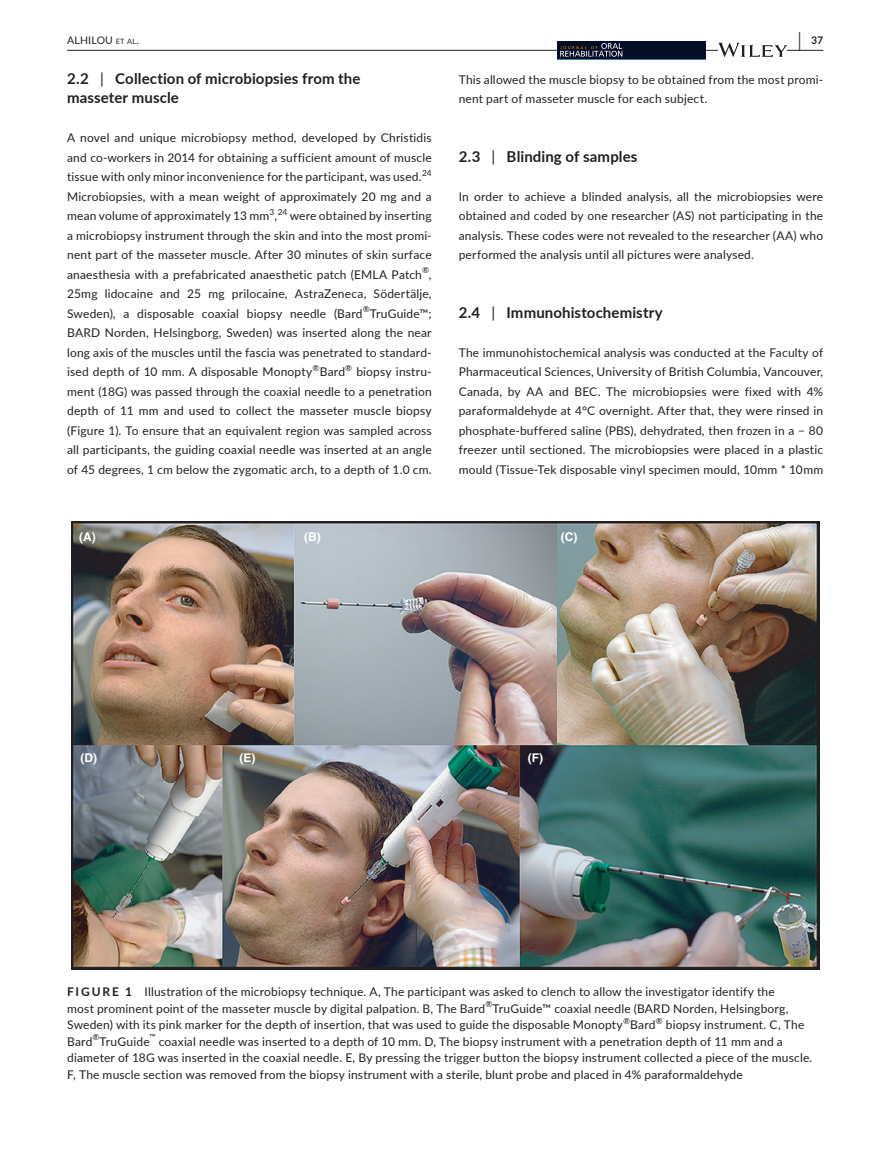
<style>
.page{position:relative;width:893px;height:1174px;background:#fff}
.page>*{position:absolute;margin:0;border:0;box-sizing:border-box;transform-origin:0 0}
.t1{font:700 19.5px "Lato";color:#231f20;scale:.48 1}
.t2{font:700 15px/19.5px "Lato";letter-spacing:.005em;color:#231f20}
.t3{font:12px/19.5px "Lato";letter-spacing:.015em;color:#231f20;text-align:justify}
.t4{font:700 12px "Helvetica";color:#fff}
.t5{font:10.5px "Lato";letter-spacing:.015em;color:#231f20}
.t6{font:700 10.5px "Lato";color:#231f20}
.t7{font:8.4px "Lato";color:#231f20}
.s1{font-size:7.35px}
.s2{font-weight:400}
.s3{font-weight:700}
</style>
<div class="page">
<hr style="left:67px;top:50px;width:756px;height:1px;background:#231f20">
<div style="left:557px;top:41px;width:149px;height:19px;background:#050c26"></div>
<hr style="left:557px;top:59px;width:149px;height:1px;background:#3e8690">
<svg style="left:560px;top:43px;width:62px;height:14px"></svg>
<svg style="left:718px;top:43px;width:69px;height:14px"></svg>
<img style="left:71px;top:521px;width:748px;height:448px">
<h1 class="t1" style="left:798px;top:25px;width:7px">|</h1>
<p class="t5" style="left:67px;top:33px;width:73px">ALHILOU <span class="s1">et al</span>.</p>
<p class="t6" style="left:811px;top:33px;width:14px">37</p>
<p class="t2" style="left:67px;top:68px;width:295px">2.2 <span class="s2">|</span> Collection of microbiopsies from the masseter muscle</p>
<p class="t3" style="left:67px;top:128px;width:366px">A novel and unique microbiopsy method, developed by Christidis and co-workers in 2014 for obtaining a sufficient amount of muscle tissue with only minor inconvenience for the participant, was used.</p>
<p class="t3" style="left:459px;top:69px;width:366px">This allowed the muscle biopsy to be obtained from the most promi&shy;nent part of masseter muscle for each subject.</p>
<p class="t2" style="left:459px;top:146px;width:180px">2.3 <span class="s2">|</span> Blinding of samples</p>
<p class="t3" style="left:459px;top:186px;width:366px">In order to achieve a blinded analysis, all the microbiopsies were obtained and coded by one researcher (AS) not participating in the analysis. These codes were not revealed to the researcher (AA) who performed the analysis until all pictures were analysed.</p>
<p class="t7" style="left:422px;top:167px;width:11px">24</p>
<p class="t3" style="left:67px;top:186px;width:366px">Microbiopsies, with a mean weight of approximately 20 mg and a mean volume of approximately 13 mm ,</p>
<p class="t7" style="left:269px;top:206px;width:19px">3 24</p>
<p class="t3" style="left:67px;top:206px;width:366px;text-indent:223px">were obtained by inserting a microbiopsy instrument through the skin and into the most promi&shy;nent part of the masseter muscle. After 30 minutes of skin surface anaesthesia with a prefabricated anaesthetic patch (EMLA Patch</p>
<p class="t7" style="left:422px;top:264px;width:8px">®</p>
<p class="t3" style="left:67px;top:264px;width:366px;text-indent:362px">, 25mg lidocaine and 25 mg prilocaine, AstraZeneca, Södertälje, Sweden), a disposable coaxial biopsy needle (Bard</p>
<p class="t2" style="left:459px;top:302px;width:206px">2.4 <span class="s2">|</span> Immunohistochemistry</p>
<p class="t3" style="left:459px;top:342px;width:366px">The immunohistochemical analysis was conducted at the Faculty of Pharmaceutical Sciences, University of British Columbia, Vancouver, Canada, by AA and BEC. The microbiopsies were fixed with 4% paraformaldehyde at 4°C overnight. After that, they were rinsed in phosphate-buffered saline (PBS), dehydrated, then frozen in a − 80 freezer until sectioned. The microbiopsies were placed in a plastic mould (Tissue-Tek disposable vinyl specimen mould, 10mm * 10mm</p>
<p class="t7" style="left:363px;top:303px;width:8px">®</p>
<p class="t3" style="left:67px;top:303px;width:366px;text-indent:303px">TruGuide™; BARD Norden, Helsingborg, Sweden) was inserted along the near long axis of the muscles until the fascia was penetrated to standard&shy;ised depth of 10 mm. A disposable Monopty</p>
<p class="t7" style="left:313px;top:362px;width:8px">®</p>
<p class="t3" style="left:320px;top:362px;width:27px">Bard</p>
<p class="t7" style="left:345px;top:362px;width:8px">®</p>
<p class="t3" style="left:67px;top:362px;width:366px;text-indent:289px">biopsy instru&shy;ment (18G) was passed through the coaxial needle to a penetration depth of 11 mm and used to collect the masseter muscle biopsy (Figure 1). To ensure that an equivalent region was sampled across all participants, the guiding coaxial needle was inserted at an angle of 45 degrees, 1 cm below the zygomatic arch, to a depth of 1.0 cm.</p>
<p class="t4" style="left:79px;top:530px;width:18px">(A)</p>
<p class="t4" style="left:304px;top:530px;width:18px">(B)</p>
<p class="t4" style="left:561px;top:530px;width:18px">(C)</p>
<p class="t4" style="left:81px;top:750px;width:18px">(D)</p>
<p class="t4" style="left:240px;top:750px;width:17px">(E)</p>
<p class="t4" style="left:528px;top:750px;width:17px">(F)</p>
<p class="t3" style="left:67px;top:983px;width:747px;line-height:16.5px;text-align:left"><span class="s3">FIGURE 1</span> Illustration of the microbiopsy technique. A, The participant was asked to clench to allow the investigator identify the<br>most prominent point of the masseter muscle by digital palpation. B, The Bard<sup>®</sup>TruGuide™ coaxial needle (BARD Norden, Helsingborg, Sweden) with its pink marker for the depth of insertion, that was used to guide the disposable Monopty<sup>®</sup>Bard<sup>®</sup> biopsy instrument. C, The Bard<sup>®</sup>TruGuide<sup>™</sup> coaxial needle was inserted to a depth of 10 mm. D, The biopsy instrument with a penetration depth of 11 mm and a diameter of 18G was inserted in the coaxial needle. E, By pressing the trigger button the biopsy instrument collected a piece of the muscle.<br>F, The muscle section was removed from the biopsy instrument with a sterile, blunt probe and placed in 4% paraformaldehyde</p>
</div>
